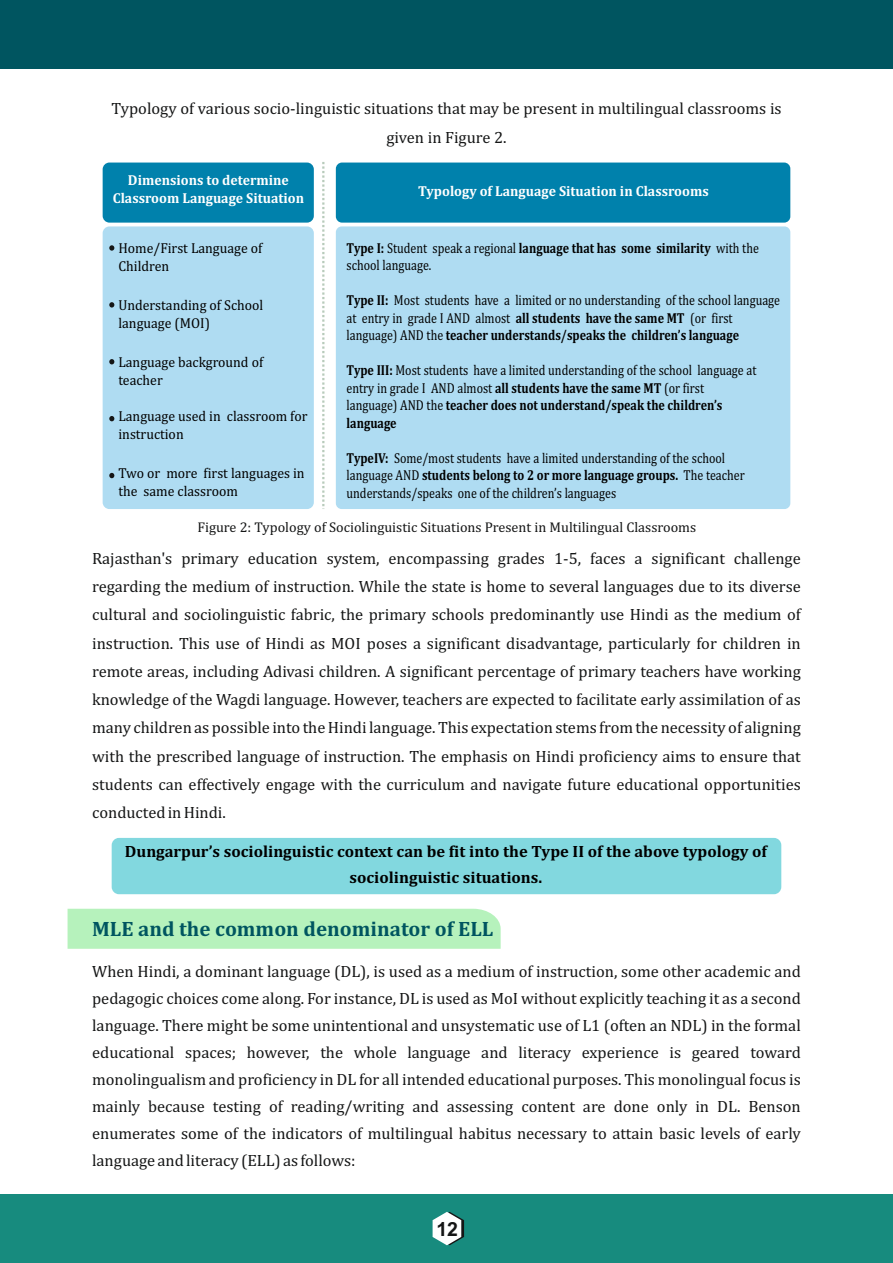
<style>
.page{position:relative;width:893px;height:1263px;background:#fff}
.page>*{position:absolute;margin:0;border:0;box-sizing:border-box;transform-origin:0 0}
.t1{font:700 21px "Cambria";color:#005560}
.t2{font:700 19.5px "Arial";color:#151616}
.t3{font:16.5px/28.2px "Cambria";color:#151616;text-align:justify}
.t4{font:700 16.5px/25.7px "Cambria";color:#000;text-align:center}
.t5{font:14.55px/17.5px "Cambria";color:#000;scale:.83 1}
.t6{font:14.55px/18px "Cambria";color:#000;scale:.95 1}
.t7{font:700 14.55px/18px "Cambria";color:#fff;text-align:center;scale:.95 1}
.t8{font:14.25px "Cambria";color:#151616}
.s1{font-weight:700}
</style>
<div class="page">
<div style="left:0;top:1194px;width:893px;height:69px;background:#178b7e"></div>
<div style="left:0;top:0;width:893px;height:69px;background:#005560"></div>
<svg style="left:433px;top:1212px;width:31px;height:33px"></svg>
<div style="left:336px;top:226px;width:454px;height:283px;background:#afdcf2;border-radius:6px"></div>
<div style="left:103px;top:226px;width:211px;height:283px;background:#afdcf2;border-radius:7px"></div>
<div style="left:103px;top:163px;width:211px;height:60px;background:#0081ac;border-radius:7px"></div>
<div style="left:336px;top:163px;width:454px;height:60px;background:#0081ac;border-radius:6px"></div>
<svg style="left:322px;top:162px;width:2px;height:347px"></svg>
<svg style="left:109px;top:245px;width:5px;height:6px"></svg>
<svg style="left:109px;top:302px;width:5px;height:6px"></svg>
<svg style="left:109px;top:359px;width:5px;height:5px"></svg>
<svg style="left:109px;top:416px;width:5px;height:5px"></svg>
<svg style="left:109px;top:473px;width:5px;height:5px"></svg>
<div style="left:112px;top:838px;width:669px;height:56px;background:#82d8df;border-radius:7px"></div>
<div style="left:68px;top:909px;width:433px;height:40px;background:#b6f2bc"></div>
<p class="t3" style="left:111px;top:95px;width:672px;line-height:29.2px;text-align:center">Typology of various socio-linguistic situations that may be present in multilingual classrooms is given in Figure 2.</p>
<p class="t7" style="left:113px;top:172px;width:203px">Dimensions to determine<br>Classroom Language Situation</p>
<p class="t7" style="left:418px;top:183px;width:307px">Typology of Language Situation in Classrooms</p>
<p class="t6" style="left:118px;top:240px;width:153px">Home/First Language of<br>Children</p>
<p class="t6" style="left:118px;top:297px;width:154px">Understanding of School language (MOI)</p>
<p class="t6" style="left:118px;top:353px;width:154px">Language background of teacher</p>
<p class="t6" style="left:118px;top:408px;width:200px">Language used in classroom for instruction</p>
<p class="t6" style="left:118px;top:465px;width:198px">Two or more first languages in the same classroom</p>
<p class="t5" style="left:347px;top:240px;width:498px"><span class="s1">Type I:</span> Student speak a regional <span class="s1">language that has some similarity</span> with the school language.</p>
<p class="t5" style="left:347px;top:292px;width:524px"><span class="s1">Type II:</span> Most students have a limited or no understanding of the school language at entry in grade I AND almost <span class="s1">all students have the same MT</span> (or first language) AND the <span class="s1">teacher understands/speaks the children’s language</span></p>
<p class="t5" style="left:347px;top:362px;width:495px"><span class="s1">Type III:</span> Most students have a limited understanding of the school language at entry in grade I AND almost <span class="s1">all students have the same MT</span> (or first language) AND the <span class="s1">teacher does not understand/speak the children’s language</span></p>
<p class="t5" style="left:347px;top:450px;width:481px"><span class="s1">TypeIV:</span> Some/most students have a limited understanding of the school language AND <span class="s1">students belong to 2 or more language groups.</span> The teacher understands/speaks one of the children’s languages</p>
<p class="t8" style="left:197px;top:521px;width:500px">Figure 2: Typology of Sociolinguistic Situations Present in Multilingual Classrooms</p>
<p class="t3" style="left:92px;top:545px;width:710px">Rajasthan's primary education system, encompassing grades 1-5, faces a significant challenge regarding the medium of instruction. While the state is home to several languages due to its diverse cultural and sociolinguistic fabric, the primary schools predominantly use Hindi as the medium of instruction. This use of Hindi as MOI poses a significant disadvantage, particularly for children in remote areas, including Adivasi children. A significant percentage of primary teachers have working knowledge of the Wagdi language. However, teachers are expected to facilitate early assimilation of as many children as possible into the Hindi language. This expectation stems from the necessity of aligning with the prescribed language of instruction. The emphasis on Hindi proficiency aims to ensure that students can effectively engage with the curriculum and navigate future educational opportunities conducted in Hindi.</p>
<p class="t4" style="left:125px;top:840px;width:644px">Dungarpur’s sociolinguistic context can be fit into the Type II of the above typology of sociolinguistic situations.</p>
<p class="t1" style="left:92px;top:920px;width:403px">MLE and the common denominator of ELL</p>
<p class="t3" style="left:92px;top:958px;width:710px;line-height:27px">When Hindi, a dominant language (DL), is used as a medium of instruction, some other academic and pedagogic choices come along. For instance, DL is used as MoI without explicitly teaching it as a second language. There might be some unintentional and unsystematic use of L1 (often an NDL) in the formal educational spaces; however, the whole language and literacy experience is geared toward monolingualism and proficiency in DL for all intended educational purposes. This monolingual focus is mainly because testing of reading/writing and assessing content are done only in DL. Benson enumerates some of the indicators of multilingual habitus necessary to attain basic levels of early language and literacy (ELL) as follows:</p>
<p class="t2" style="left:436px;top:1221px;width:23px">12</p>
</div>
